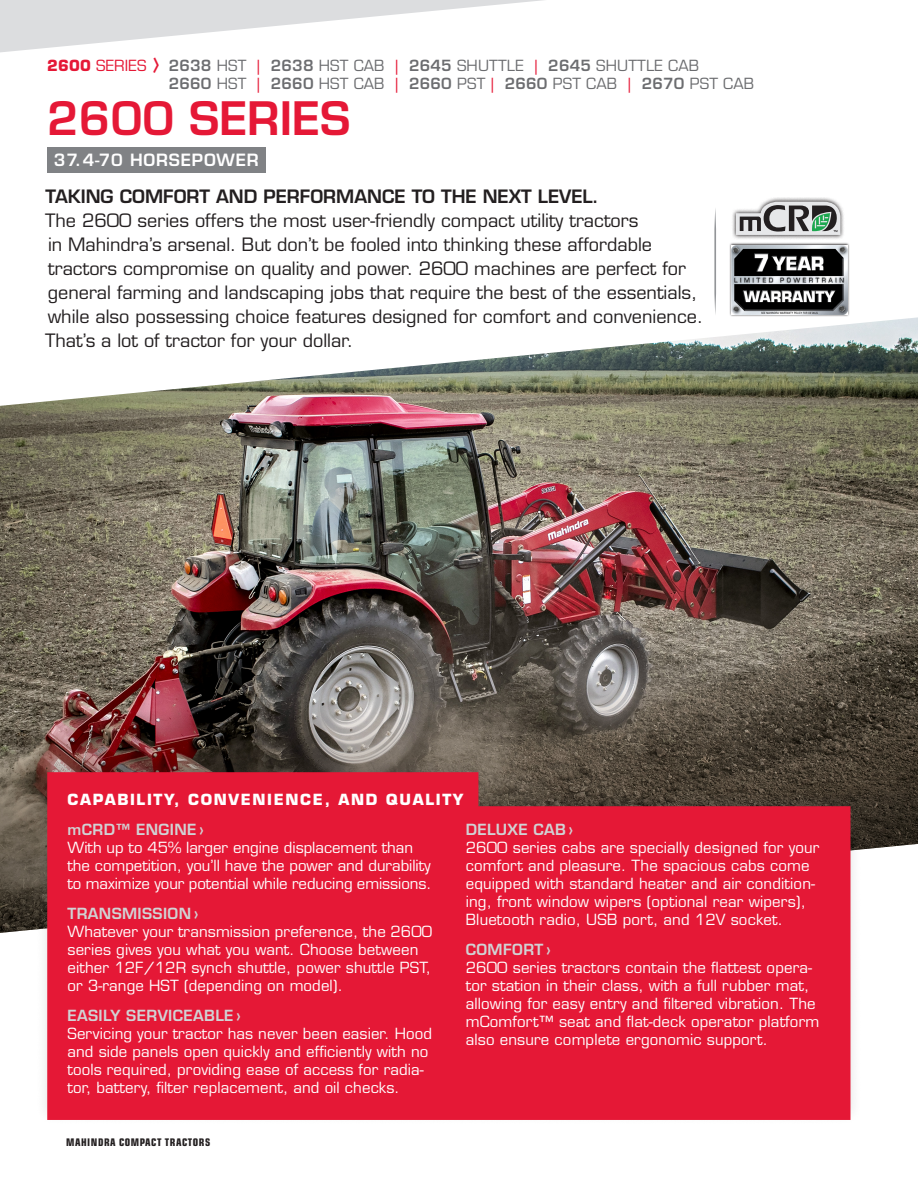
<style>
.page{position:relative;width:918px;height:1188px;background:#fff}
.page>*{position:absolute;margin:0;border:0;box-sizing:border-box;transform-origin:0 0}
.SERIES_INTRO_HEADLIN{font:600 45px "Eurostile LT Std";color:#e51836}
.Intro_Paragraph{font:18px/24px "Eurostile LT Std";color:#231f20}
.SUB-HEAD{font:600 18px "Eurostile LT Std";color:#231f20}
.SERIES_HP{font:600 16.5px "Eurostile LT Std";letter-spacing:.05em;color:#fff}
.Features{font:15px/18px "Eurostile LT Std";letter-spacing:.01em;color:#fff}
.INTRO_SERIES{font:15px/18px "Eurostile LT Std";letter-spacing:.01em;color:#6c6d70}
.FEATURES_SUB-SUBHEAD{font:600 15px "Eurostile LT Std";letter-spacing:.025em;color:#d1d2d4}
.HEADLINE_-_No_Rule{font:700 15px "Eurostile LT Std";letter-spacing:.11em;color:#fff}
.t1{font:700 condensed 10.5px "Eurostile LT Std";letter-spacing:.05em;color:#231f20}
.s1{font-weight:700;color:#e51836}
.s2{color:#e51836}
.s3{font-size:27px;color:#e51836}
.s4{font-weight:600}
</style>
<div class="page">
<img style="left:0;top:317px;width:918px;height:207px">
<img style="left:0;top:524px;width:918px;height:409px">
<div style="left:34px;top:753px;width:829px;height:373px;background:#231f20;opacity:.14"></div>
<div style="left:47px;top:772px;width:803px;height:348px;background:#e51836"></div>
<svg style="left:729px;top:243px;width:120px;height:74px"></svg>
<img style="left:732px;top:245px;width:115px;height:70px">
<svg style="left:732px;top:197px;width:112px;height:42px"></svg>
<svg style="left:736px;top:202px;width:104px;height:33px;background:#9ea4a1"></svg>
<svg style="left:714px;top:208px;width:2px;height:106px"></svg>
<div style="left:47px;top:147px;width:218px;height:26px;background:#808285"></div>
<svg style="left:0;top:0;width:544px;height:53px"></svg>
<p class="INTRO_SERIES" style="left:169px;top:57px;width:587px;text-indent:-122px"><span class="s1">2600</span> <span class="s2">SERIES</span> <span class="s3">›</span> <span class="s4">2638</span> HST <span class="s2">|</span> <span class="s4">2638</span> HST CAB <span class="s2">|</span> <span class="s4">2645</span> SHUTTLE <span class="s2">|</span> <span class="s4">2645</span> SHUTTLE CAB<br><span class="s4">2660</span> HST <span class="s2">|</span> <span class="s4">2660</span> HST CAB <span class="s2">|</span> <span class="s4">2660</span> PST <span class="s2">|</span> <span class="s4">2660</span> PST CAB <span class="s2">|</span> <span class="s4">2670</span> PST CAB</p>
<p class="SERIES_INTRO_HEADLIN" style="left:47px;top:90px;width:305px">2600 SERIES</p>
<p class="SERIES_HP" style="left:54px;top:150px;width:206px">37.4-70 HORSEPOWER</p>
<p class="SUB-HEAD" style="left:46px;top:186px;width:555px">TAKING COMFORT AND PERFORMANCE TO THE NEXT LEVEL.</p>
<p class="Intro_Paragraph" style="left:45px;top:209px;width:660px">The 2600 series offers the most user-friendly compact utility tractors<br>in Mahindra’s arsenal. But don’t be fooled into thinking these affordable tractors compromise on quality and power. 2600 machines are perfect for general farming and landscaping jobs that require the best of the essentials, while also possessing choice features designed for comfort and convenience.<br>That’s a lot of tractor for your dollar.</p>
<p class="HEADLINE_-_No_Rule" style="left:68px;top:790px;width:398px">CAPABILITY, CONVENIENCE, AND QUALITY</p>
<p class="FEATURES_SUB-SUBHEAD" style="left:68px;top:820px;width:138px">mCRD™ ENGINE ›</p>
<p class="Features" style="left:68px;top:839px;width:366px">With up to 45% larger engine displacement than the competition, you’ll have the power and durability to maximize your potential while reducing emissions.</p>
<p class="FEATURES_SUB-SUBHEAD" style="left:68px;top:904px;width:133px">TRANSMISSION ›</p>
<p class="Features" style="left:68px;top:923px;width:366px">Whatever your transmission preference, the 2600 series gives you what you want. Choose between either 12F/12R synch shuttle, power shuttle PST, or 3-range HST (depending on model).</p>
<p class="FEATURES_SUB-SUBHEAD" style="left:68px;top:1006px;width:175px">EASILY SERVICEABLE ›</p>
<p class="Features" style="left:68px;top:1025px;width:366px">Servicing your tractor has never been easier. Hood and side panels open quickly and efficiently with no tools required, providing ease of access for radia&shy;tor, battery, filter replacement, and oil checks.</p>
<p class="FEATURES_SUB-SUBHEAD" style="left:466px;top:820px;width:109px">DELUXE CAB ›</p>
<p class="Features" style="left:466px;top:839px;width:355px">2600 series cabs are specially designed for your comfort and pleasure. The spacious cabs come equipped with standard heater and air condition&shy;ing, front window wipers (optional rear wipers), Bluetooth radio, USB port, and 12V socket.</p>
<p class="FEATURES_SUB-SUBHEAD" style="left:466px;top:940px;width:87px">COMFORT ›</p>
<p class="Features" style="left:466px;top:959px;width:355px">2600 series tractors contain the flattest opera&shy;tor station in their class, with a full rubber mat, allowing for easy entry and filtered vibration. The mComfort™ seat and flat-deck operator platform also ensure complete ergonomic support.</p>
<p class="t1" style="left:66px;top:1136px;width:146px">MAHINDRA COMPACT TRACTORS</p>
</div>
